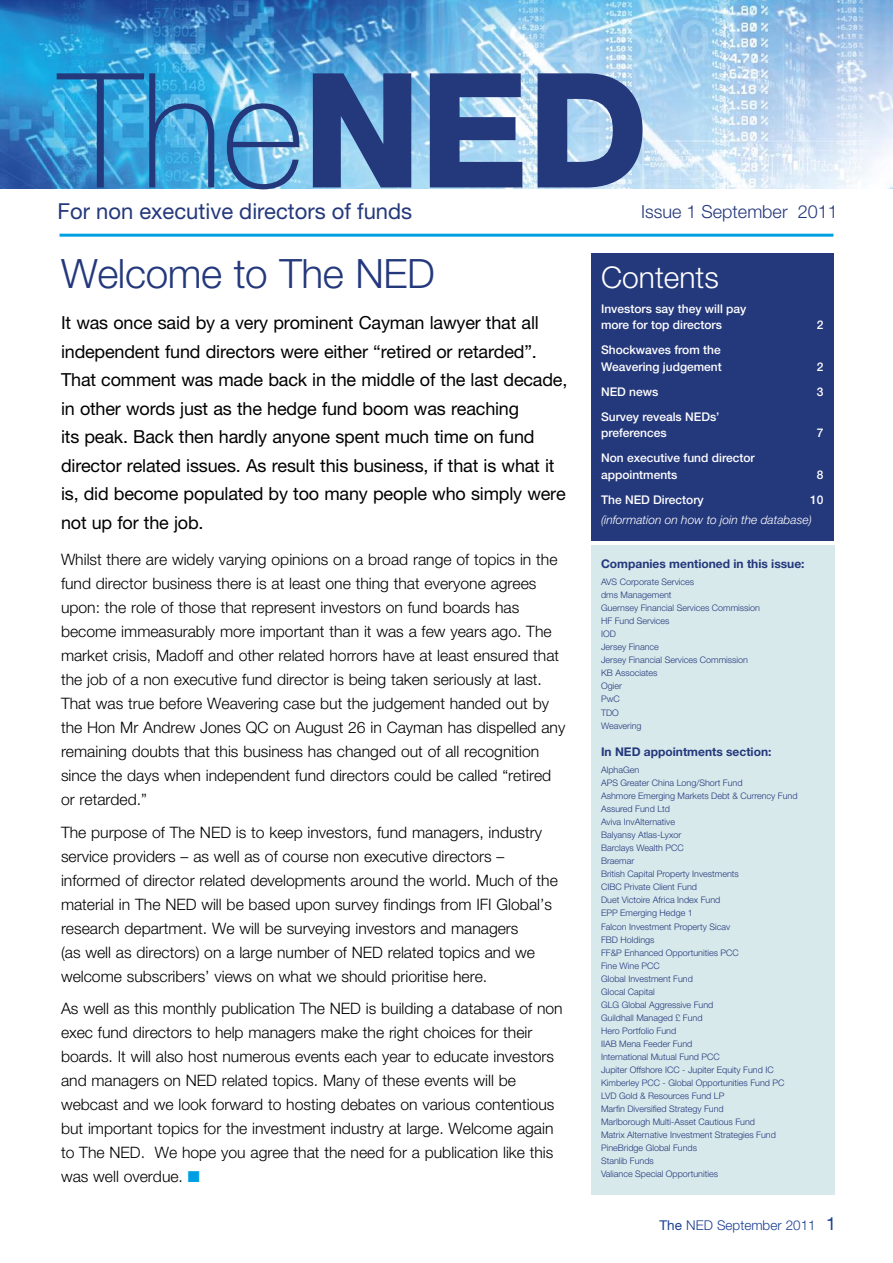
<style>
.page{position:relative;width:893px;height:1263px;background:#fff}
.page>*{position:absolute;margin:0;border:0;box-sizing:border-box;transform-origin:0 0}
.t1{font:300 40.5px "Helvetica Neue";letter-spacing:-.01em;color:#24387c}
.t2{font:300 30px "Helvetica Neue";color:#fff}
.t3{font:22.05px "Helvetica Neue";color:#24387c}
.t4{font:18px/28.5px "Helvetica Neue";letter-spacing:-.01em;color:#000}
.t5{font:300 18px "Helvetica Neue";color:#24387c}
.t6{font:300 15.75px/24px "Helvetica Neue";color:#000}
.t7{font:300 13.5px "Helvetica Neue";color:#1b3f92}
.t8{font:500 12px/16.5px "Helvetica Neue";color:#fff}
.t9{font:700 12px "Helvetica Neue";color:#24387c}
.t10{font:italic 300 12px "Helvetica Neue";color:#fff}
.t11{font:300 9px/13px "Helvetica Neue";color:#24387c}
.s1{color:#009fe3}
.s2{font-weight:400}
.s3{font-weight:400;font-size:18px}
</style>
<div class="page">
<div style="left:591px;top:253px;width:242px;height:288px;background:#24387c"></div>
<div style="left:591px;top:546px;width:244px;height:649px;background:#d7e9eb"></div>
<img style="left:0;top:0;width:893px;height:188px">
<hr style="left:60px;top:234px;width:773px;height:3px;background:#009fe3">
<svg style="left:57px;top:73px;width:157px;height:114px;background:#3996ce"></svg>
<svg style="left:227px;top:103px;width:73px;height:86px;background:#64a1cf"></svg>
<svg style="left:313px;top:73px;width:98px;height:114px;background:#3e5d99"></svg>
<svg style="left:430px;top:73px;width:92px;height:114px;background:#4b649b"></svg>
<svg style="left:537px;top:73px;width:105px;height:114px;background:#526aa0"></svg>
<h3 class="t3" style="left:57px;top:198px;width:356px">For non executive directors of funds</h3>
<h1 class="t1" style="left:61px;top:249px;width:375px">Welcome to The NED</h1>
<p class="t4" style="left:61px;top:308px;width:508px">It was once said by a very prominent Cayman lawyer that all independent fund directors were either “retired or retarded”.<br>That comment was made back in the middle of the last decade, in other words just as the hedge fund boom was reaching<br>its peak. Back then hardly anyone spent much time on fund director related issues. As result this business, if that is what it is, did become populated by too many people who simply were not up for the job.</p>
<p class="t6" style="left:61px;top:547px;width:506px">Whilst there are widely varying opinions on a broad range of topics in the fund director business there is at least one thing that everyone agrees upon: the role of those that represent investors on fund boards has become immeasurably more important than it was a few years ago. The market crisis, Madoff and other related horrors have at least ensured that the job of a non executive fund director is being taken seriously at last.<br>That was true before Weavering case but the judgement handed out by the Hon Mr Andrew Jones QC on August 26 in Cayman has dispelled any remaining doubts that this business has changed out of all recognition since the days when independent fund directors could be called “retired or retarded.”</p>
<p class="t6" style="left:61px;top:820px;width:498px">The purpose of The NED is to keep investors, fund managers, industry service providers – as well as of course non executive directors – informed of director related developments around the world. Much of the material in The NED will be based upon survey findings from IFI Global’s research department. We will be surveying investors and managers<br>(as well as directors) on a large number of NED related topics and we welcome subscribers’ views on what we should prioritise here.</p>
<p class="t6" style="left:61px;top:996px;width:503px">As well as this monthly publication The NED is building a database of non exec fund directors to help managers make the right choices for their boards. It will also host numerous events each year to educate investors and managers on NED related topics. Many of these events will be webcast and we look forward to hosting debates on various contentious but important topics for the investment industry at large. Welcome again to The NED. We hope you agree that the need for a publication like this was well overdue. <span class="s1">■</span></p>
<p class="t5" style="left:641px;top:201px;width:198px">Issue 1 September 2011</p>
<h2 class="t2" style="left:601px;top:259px;width:119px">Contents</h2>
<p class="t8" style="left:601px;top:300px;width:147px">Investors say they will pay more for top directors</p>
<p class="t8" style="left:601px;top:342px;width:122px">Shockwaves from the<br>Weavering judgement</p>
<p class="t8" style="left:817px;top:317px;width:8px">2</p>
<p class="t8" style="left:817px;top:358px;width:8px">2</p>
<p class="t8" style="left:601px;top:383px;width:59px">NED news</p>
<p class="t8" style="left:817px;top:383px;width:8px">3</p>
<p class="t8" style="left:601px;top:408px;width:120px">Survey reveals NEDs’ preferences</p>
<p class="t8" style="left:817px;top:425px;width:8px">7</p>
<p class="t8" style="left:601px;top:450px;width:155px">Non executive fund director appointments</p>
<p class="t8" style="left:817px;top:466px;width:8px">8</p>
<p class="t8" style="left:601px;top:491px;width:104px">The NED Directory</p>
<p class="t8" style="left:810px;top:491px;width:15px">10</p>
<p class="t10" style="left:601px;top:512px;width:212px">(information on how to join the database)</p>
<p class="t9" style="left:601px;top:556px;width:205px">Companies mentioned in this issue:</p>
<p class="t11" style="left:601px;top:575px;width:161px">AVS Corporate Services<br>dms Management<br>Guernsey Financial Services Commission<br>HF Fund Services<br>IOD<br>Jersey Finance<br>Jersey Financial Services Commission<br>KB Associates<br>Ogier<br>PwC<br>TDO<br>Weavering</p>
<p class="t9" style="left:601px;top:744px;width:172px">In NED appointments section:</p>
<p class="t11" style="left:601px;top:763px;width:198px">AlphaGen<br>APS Greater China Long/Short Fund<br>Ashmore Emerging Markets Debt &amp; Currency Fund<br>Assured Fund Ltd<br>Aviva InvAlternative<br>Balyansy Atlas-Lyxor<br>Barclays Wealth PCC<br>Braemar<br>British Capital Property Investments<br>CIBC Private Client Fund<br>Duet Victoire Africa Index Fund<br>EPP Emerging Hedge 1<br>Falcon Investment Property Sicav<br>FBD Holdings<br>FF&amp;P Enhanced Opportunities PCC<br>Fine Wine PCC<br>Global Investment Fund<br>Glocal Capital<br>GLG Global Aggressive Fund<br>Guildhall Managed £ Fund<br>Hero Portfolio Fund<br>IIAB Mena Feeder Fund<br>International Mutual Fund PCC<br>Jupiter Offshore ICC - Jupiter Equity Fund IC<br>Kimberley PCC - Global Opportunities Fund PC<br>LVD Gold &amp; Resources Fund LP<br>Marfin Diversified Strategy Fund<br>Marlborough Multi-Asset Cautious Fund<br>Matrix Alternative Investment Strategies Fund<br>PineBridge Global Funds<br>Stanlib Funds<br>Valiance Special Opportunities</p>
<p class="t7" style="left:659px;top:1217px;width:178px"><span class="s2">The</span> NED September 2011 <span class="s3">1</span></p>
</div>
